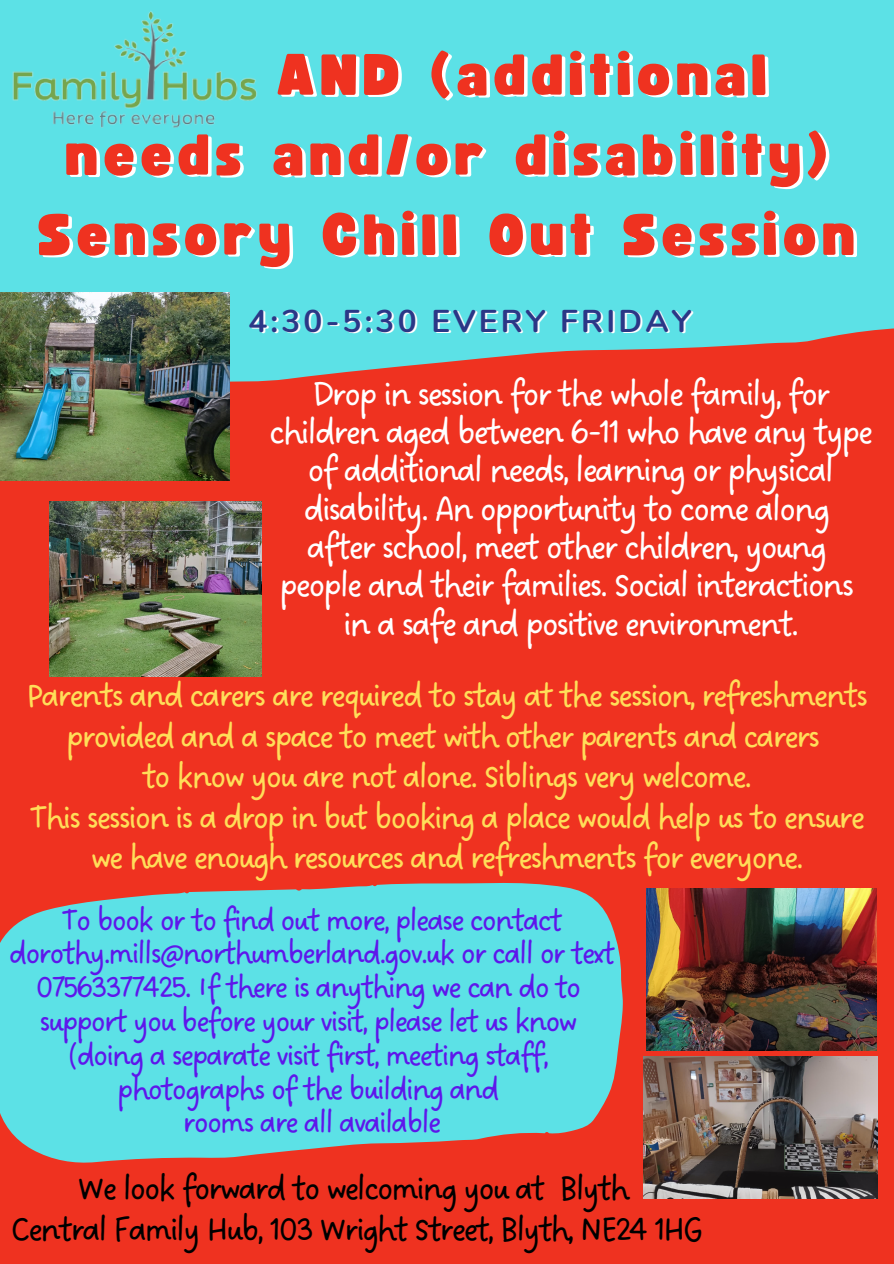
<style>
.page{position:relative;width:894px;height:1264px;background:#fff}
.page>*{position:absolute;margin:0;border:0;box-sizing:border-box;transform-origin:0 0}
.t1{font:57.15px "Funtastic";letter-spacing:.1em;color:#ef3220}
.t2{font:37.5px/38.2px "DO Sans Regular";letter-spacing:-.08em;color:#fff;text-align:center}
.t3{font:36px/40.5px "DO Sans Regular";letter-spacing:-.08em;color:#ffde59;text-align:center}
.t4{font:36px "DO Sans Regular";letter-spacing:-.08em;color:#000}
.t5{font:33.3px/33.8px "DO Sans Regular";letter-spacing:-.08em;color:#5e17eb;text-align:center}
.t6{font:700 31.5px "Nunito";letter-spacing:.1em;color:#2b3786}
</style>
<div class="page">
<div style="left:0;top:0;width:893px;height:1263px;background:#ef3220"></div>
<svg style="left:0;top:0;width:893px;height:395px;background:#69d1d3"></svg>
<svg style="left:0;top:883px;width:622px;height:280px;background:#6bced1"></svg>
<img style="left:10px;top:0;width:266px;height:158px">
<img style="left:0;top:292px;width:229px;height:188px">
<img style="left:50px;top:501px;width:211px;height:175px">
<img style="left:646px;top:888px;width:230px;height:162px">
<img style="left:643px;top:1056px;width:234px;height:142px">
<p class="t1" style="left:277px;top:49px;width:491px">AND (additional</p>
<p class="t1" style="left:66px;top:129px;width:763px">needs and/or disability)</p>
<p class="t1" style="left:39px;top:209px;width:818px">Sensory Chill Out Session</p>
<p class="t6" style="left:248px;top:300px;width:444px">4:30-5:30 EVERY FRIDAY</p>
<p class="t2" style="left:269px;top:376px;width:606px">Drop in session for the whole family, for children aged between 6-11 who have any type of additional needs, learning or physical disability. An opportunity to come along</p>
<p class="t2" style="left:306px;top:529px;width:522px">after school, meet other children, young</p>
<p class="t2" style="left:279px;top:567px;width:576px">people and their families. Social interactions</p>
<p class="t2" style="left:343px;top:606px;width:458px">in a safe and positive environment.</p>
<p class="t3" style="left:26px;top:676px;width:844px">Parents and carers are required to stay at the session, refreshments provided and a space to meet with other parents and carers</p>
<p class="t3" style="left:142px;top:758px;width:611px">to know you are not alone. Siblings very welcome.</p>
<p class="t3" style="left:29px;top:798px;width:837px">This session is a drop in but booking a place would help us to ensure we have enough resources and refreshments for everyone.</p>
<p class="t5" style="left:9px;top:904px;width:608px">To book or to find out more, please contact dorothy.mills@northumberland.gov.uk or call or text<br>07563377425. If there is anything we can do to</p>
<p class="t5" style="left:39px;top:1005px;width:540px">support you before your visit, please let us know</p>
<p class="t5" style="left:68px;top:1039px;width:483px">(doing a separate visit first, meeting staff,</p>
<p class="t5" style="left:117px;top:1073px;width:384px">photographs of the building and</p>
<p class="t5" style="left:182px;top:1107px;width:260px">rooms are all available</p>
<p class="t4" style="left:77px;top:1167px;width:554px">We look forward to welcoming you at Blyth</p>
<p class="t4" style="left:10px;top:1207px;width:695px">Central Family Hub, 103 Wright Street, Blyth, NE24 1HG</p>
</div>
